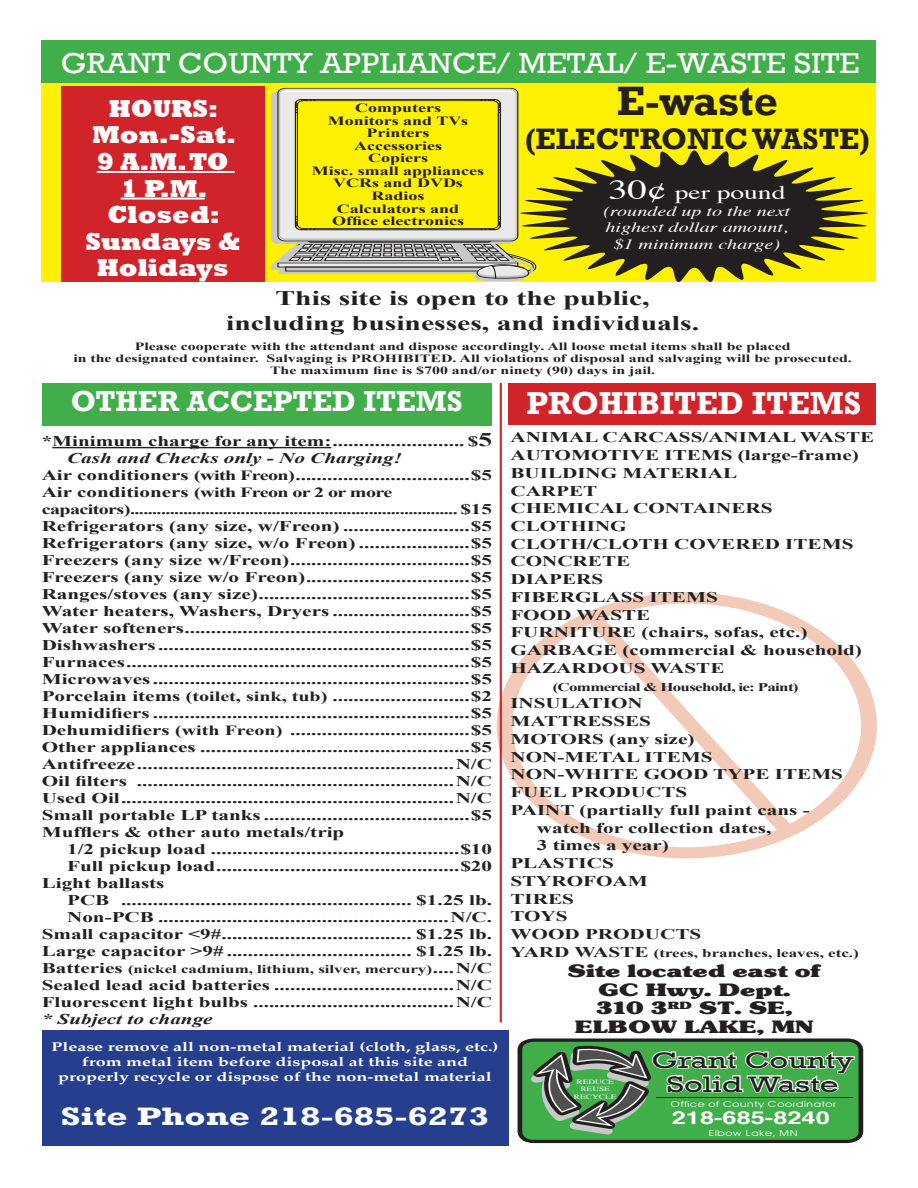
<style>
.page{position:relative;width:918px;height:1188px;background:#fff}
.page>*{position:absolute;margin:0;border:0;box-sizing:border-box;transform-origin:0 0}
.t1{font:700 42.15px "Rockwell";color:#231f20}
.t2{font:700 32.55px "Rockwell";color:#fff}
.t3{font:700 30.3px "Rockwell";color:#231f20}
.t4{font:29.55px "Rockwell";color:#fff;scale:1.09 1}
.t5{font:700 29.55px "Rockwell";color:#fff}
.t6{font:700 25.95px "Rockwell";color:#fff;scale:1.43 1}
.t7{font:800 25.2px/26.5px "Rockwell";color:#fff;text-align:center}
.t8{font:22.95px/23.7px "Rockwell";color:#231f20;text-align:center;scale:1.43 1}
.t9{font:700 20.7px/24.9px "Times New Roman";color:#231f20;text-align:center;scale:1.43 1}
.t10{font:19.2px "Times";color:#fff;scale:1.43 1}
.t11{font:17.7px/18.5px "Subway";color:#231f20;text-align:center;scale:1.43 1}
.t12{font:700 17.7px "Helvetica";color:#fff;scale:1.43 1}
.t13{font:16.35px "Avant Garde";color:#fff;scale:1.43 1}
.t14{font:700 14.85px/17.7px "Times New Roman";color:#231f20;scale:1.43 1}
.t15{font:italic 700 14.85px "Times New Roman";color:#231f20;scale:1.43 1}
.t16{font:700 14.1px/17px "Times New Roman";letter-spacing:-.03em;color:#231f20;scale:1.43 1}
.t17{font:italic 14.1px/16.8px "Times";color:#fff;text-align:center;scale:1.43 1}
.t18{font:700 12.6px/15.1px "Palatino";color:#fff;text-align:center;scale:1.43 1}
.t19{font:700 12.6px/12.6px "Times New Roman";color:#231f20;text-align:center;scale:1.43 1}
.t20{font:700 11.85px "Times New Roman";color:#231f20;scale:1.43 1}
.t21{font:700 11.85px "Times New Roman";letter-spacing:-.04em;color:#231f20;scale:1.43 1}
.t22{font:700 11.1px/11.9px "Times New Roman";color:#231f20;text-align:center;scale:1.43 1}
.t23{font:8.1px "Avant Garde";color:#fff;scale:1.43 1}
.t24{font:6.6px/7.8px "Times";color:#fff;text-align:center;scale:1.43 1}
.s1{font-size:27.3px}
.s2{font-size:19.2px}
.s3{font-size:14.1px}
.s4{font-size:14.85px}
.s5{font-style:italic}
</style>
<div class="page">
<div style="left:42px;top:82px;width:834px;height:200px;background:#fff101"></div>
<div style="left:42px;top:40px;width:834px;height:42px;background:#40ae49"></div>
<div style="left:61px;top:87px;width:204px;height:195px;background:#d1232a"></div>
<hr style="left:97px;top:171px;width:138px;height:2px;background:#fff">
<hr style="left:121px;top:197px;width:84px;height:3px;background:#fff">
<div style="left:42px;top:383px;width:450px;height:42px;background:#40ae49"></div>
<svg style="left:271px;top:91px;width:242px;height:190px"></svg>
<svg style="left:276px;top:88px;width:243px;height:191px"></svg>
<div style="left:508px;top:383px;width:368px;height:41px;background:#d1232a"></div>
<div style="left:498px;top:591px;width:378px;height:268px;border:13px solid #f3c9b8;border-radius:50%"></div>
<svg style="left:572px;top:602px;width:237px;height:245px"></svg>
<div style="left:42px;top:1030px;width:466px;height:66px;background:#253f8e"></div>
<hr style="left:52px;top:447px;width:279px;height:1px;background:#231f20">
<div style="left:42px;top:1092px;width:466px;height:53px;background:#253f8e"></div>
<svg style="left:517px;top:1038px;width:347px;height:106px;background:#5d9f62"></svg>
<hr style="left:656px;top:1097px;width:197px;height:1px;background:#231f20">
<svg style="left:513px;top:146px;width:356px;height:136px;fill:#231f20"></svg>
<hr style="left:500px;top:383px;width:2px;height:639px;background:#d1232a">
<div style="left:672px;top:1111px;width:163px;height:19px;background:#40ae49"></div>
<p class="t4" style="left:61px;top:46px;width:734px">GRANT COUNTY APPLIANCE/ METAL/ E-WASTE SITE</p>
<p class="t7" style="left:85px;top:95px;width:156px">HOURS:<br>Mon.-Sat.<br>9 A.M. TO<br>1 P.M.<br>Closed:<br>Sundays &amp;<br>Holidays</p>
<p class="t19" style="left:312px;top:101px;width:122px">Computers<br>Monitors and TVs<br>Printers<br>Accessories<br>Copiers<br>Misc. small appliances<br>VCRs and DVDs<br>Radios<br>Calculators and<br>Office electronics</p>
<p class="t1" style="left:617px;top:76px;width:163px">E-waste</p>
<p class="t3" style="left:525px;top:120px;width:346px">(ELECTRONIC WASTE)</p>
<p class="t10" style="left:608px;top:174px;width:125px"><span class="s1">30¢</span> per pound</p>
<p class="t17" style="left:603px;top:202px;width:132px">(rounded up to the next highest dollar amount, $1 minimum charge)</p>
<p class="t9" style="left:226px;top:285px;width:332px">This site is open to the public, including businesses, and individuals.</p>
<p class="t22" style="left:73px;top:340px;width:546px">Please cooperate with the attendant and dispose accordingly. All loose metal items shall be placed<br>in the designated container. Salvaging is PROHIBITED. All violations of disposal and salvaging will be prosecuted.<br>The maximum fine is $700 and/or ninety (90) days in jail.</p>
<p class="t5" style="left:71px;top:384px;width:393px">OTHER ACCEPTED ITEMS</p>
<p class="t2" style="left:526px;top:383px;width:336px">PROHIBITED ITEMS</p>
<p class="t14" style="left:42px;top:432px;width:316px">*Minimum charge for any item:......................... $<span class="s2">5</span></p>
<p class="t15" style="left:67px;top:448px;width:236px">Cash and Checks only - No Charging!</p>
<p class="t14" style="left:42px;top:466px;width:316px">Air conditioners <span class="s3">(with Freon)</span>.................................$5</p>
<p class="t16" style="left:42px;top:483px;width:316px"><span class="s4">Air conditioners</span> (with Freon or 2 or more capacitors).......................................................................... <span class="s4">$15</span></p>
<p class="t14" style="left:42px;top:517px;width:316px">Refrigerators (any size, w/Freon) ........................$5</p>
<p class="t14" style="left:42px;top:534px;width:316px">Refrigerators (any size, w/o Freon) .....................$5</p>
<p class="t14" style="left:42px;top:551px;width:316px">Freezers (any size w/Freon)..................................$5</p>
<p class="t14" style="left:42px;top:568px;width:316px">Freezers (any size w/o Freon)...............................$5</p>
<p class="t14" style="left:42px;top:585px;width:316px">Ranges/stoves (any size)........................................$5</p>
<p class="t14" style="left:42px;top:602px;width:316px">Water heaters, Washers, Dryers..........................$5</p>
<p class="t14" style="left:42px;top:619px;width:316px">Water softeners......................................................$5</p>
<p class="t14" style="left:42px;top:636px;width:316px">Dishwashers...........................................................$5</p>
<p class="t14" style="left:42px;top:653px;width:316px">Furnaces.................................................................$5</p>
<p class="t14" style="left:42px;top:670px;width:316px">Microwaves............................................................$5</p>
<p class="t14" style="left:42px;top:687px;width:316px">Porcelain items <span class="s3">(toilet, sink, tub)</span> ..........................$2</p>
<p class="t14" style="left:42px;top:704px;width:316px">Humidifiers............................................................$5</p>
<p class="t14" style="left:42px;top:721px;width:316px">Dehumidifiers <span class="s3">(with Freon)</span> ..................................$5</p>
<p class="t14" style="left:42px;top:738px;width:316px">Other appliances ...................................................$5</p>
<p class="t14" style="left:42px;top:755px;width:316px">Antifreeze............................................................N/C</p>
<p class="t14" style="left:42px;top:772px;width:316px">Oil filters ............................................................N/C</p>
<p class="t14" style="left:42px;top:789px;width:316px">Used Oil...............................................................N/C</p>
<p class="t14" style="left:42px;top:806px;width:316px">Small portable LP tanks.......................................$5</p>
<p class="t14" style="left:42px;top:823px;width:213px">Mufflers &amp; other auto metals/trip</p>
<p class="t14" style="left:67px;top:840px;width:299px">1/2 pickup load ...............................................$10</p>
<p class="t14" style="left:67px;top:857px;width:299px">Full pickup load..............................................$20</p>
<p class="t14" style="left:42px;top:874px;width:87px">Light ballasts</p>
<p class="t14" style="left:67px;top:891px;width:299px">PCB ....................................................... $1.25 lb.</p>
<p class="t14" style="left:67px;top:908px;width:299px">Non-PCB .......................................................N/C.</p>
<p class="t14" style="left:42px;top:925px;width:316px">Small capacitor &lt;9#.................................... $1.25 lb.</p>
<p class="t14" style="left:42px;top:942px;width:316px">Large capacitor &gt;9# ................................... $1.25 lb.</p>
<p class="t20" style="left:42px;top:961px;width:316px"><span class="s4">Batteries</span> (nickel cadmium, lithium, silver, mercury)<span class="s4">....N/C</span></p>
<p class="t14" style="left:42px;top:976px;width:316px;line-height:17px;text-align:justify">Sealed lead acid batteries ..................................N/C Fluorescent light bulbs ......................................N/C <span class="s5">* Subject to change</span></p>
<p class="t18" style="left:51px;top:1039px;width:314px">Please remove all non-metal material (cloth, glass, etc.) from metal item before disposal at this site and properly recycle or dispose of the non-metal material</p>
<p class="t6" style="left:61px;top:1101px;width:301px">Site Phone 218-685-6273</p>
<p class="t14" style="left:510px;top:428px;width:256px">ANIMAL CARCASS/ANIMAL WASTE<br>AUTOMOTIVE ITEMS (large-frame)<br>BUILDING MATERIAL<br>CARPET<br>CHEMICAL CONTAINERS<br>CLOTHING<br>CLOTH/CLOTH COVERED ITEMS<br>CONCRETE<br>DIAPERS<br>FIBERGLASS ITEMS<br>FOOD WASTE<br>FURNITURE (chairs, sofas, etc.)<br>GARBAGE (commercial &amp; household)<br>HAZARDOUS WASTE</p>
<p class="t21" style="left:553px;top:679px;width:173px">(Commercial &amp; Household, ie: Paint)</p>
<p class="t14" style="left:510px;top:694px;width:94px">INSULATION</p>
<p class="t14" style="left:510px;top:712px;width:100px">MATTRESSES</p>
<p class="t14" style="left:510px;top:730px;width:130px">MOTORS (any size)</p>
<p class="t14" style="left:510px;top:747px;width:143px">NON-METAL ITEMS</p>
<p class="t14" style="left:510px;top:765px;width:234px">NON-WHITE GOOD TYPE ITEMS</p>
<p class="t14" style="left:510px;top:783px;width:125px">FUEL PRODUCTS</p>
<p class="t14" style="left:510px;top:801px;width:211px">PAINT (partially full paint cans -</p>
<p class="t14" style="left:537px;top:818px;width:165px">watch for collection dates,</p>
<p class="t14" style="left:537px;top:836px;width:94px">3 times a year)</p>
<p class="t14" style="left:510px;top:854px;width:74px">PLASTICS</p>
<p class="t14" style="left:510px;top:872px;width:98px">STYROFOAM</p>
<p class="t14" style="left:510px;top:889px;width:46px">TIRES</p>
<p class="t14" style="left:510px;top:907px;width:41px">TOYS</p>
<p class="t14" style="left:510px;top:925px;width:135px">WOOD PRODUCTS</p>
<p class="t20" style="left:510px;top:945px;width:245px"><span class="s4">YARD WASTE</span> (trees, branches, leaves, etc.)</p>
<p class="t11" style="left:568px;top:962px;width:178px">Site located east of<br>GC Hwy. Dept.<br>310 3<sup>RD</sup> ST. SE,<br>ELBOW LAKE, MN</p>
<p class="t24" style="left:574px;top:1077px;width:31px">REDUCE<br>REUSE<br>RECYCLE</p>
<p class="t8" style="left:652px;top:1049px;width:143px">Grant County<br>Solid Waste</p>
<p class="t23" style="left:670px;top:1099px;width:118px">Office of County Coordinator</p>
<p class="t13" style="left:681px;top:1110px;width:103px">218-685-4494</p>
<p class="t23" style="left:708px;top:1128px;width:64px">Elbow Lake, MN</p>
<p class="t12" style="left:672px;top:1104px;width:112px">218-685-8240</p>
</div>
